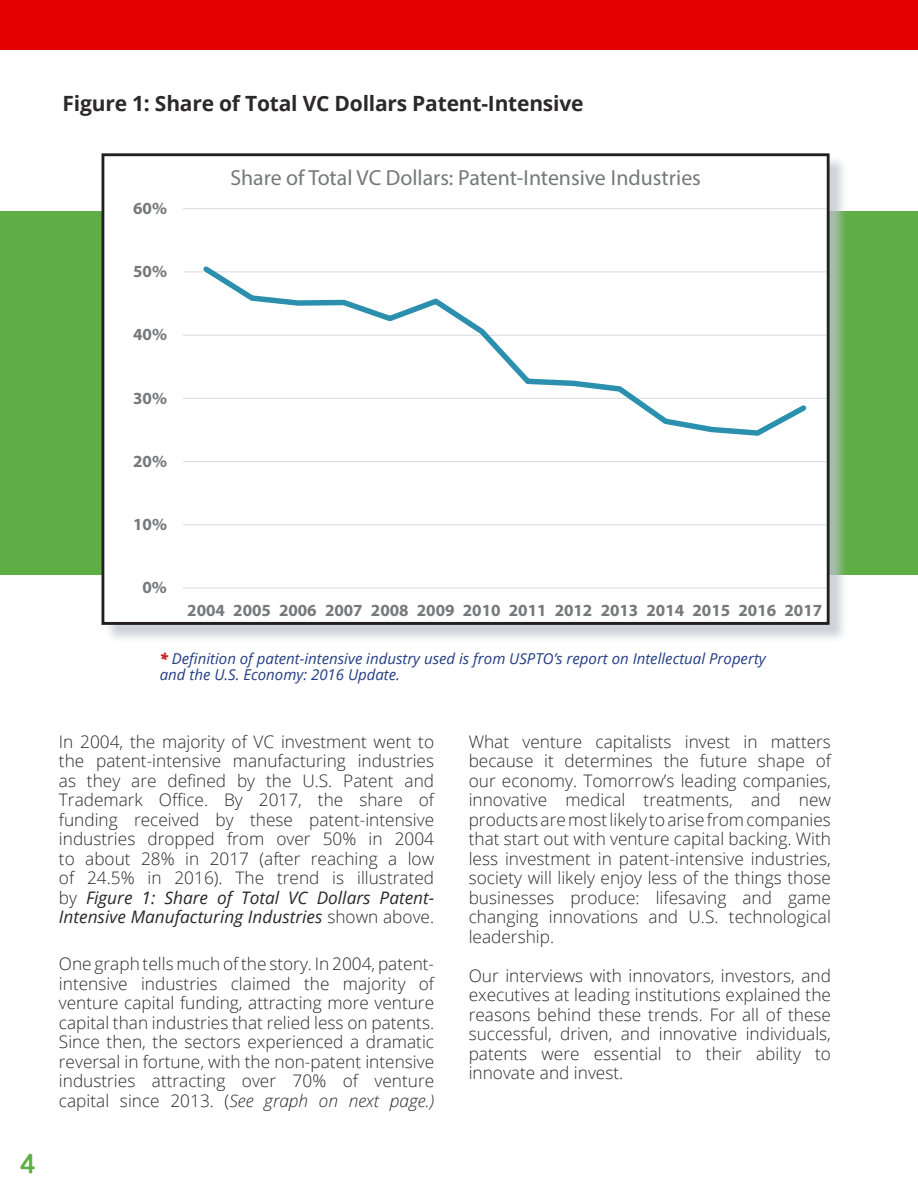
<style>
.page{position:relative;width:918px;height:1188px;background:#fff}
.page>*{position:absolute;margin:0;border:0;box-sizing:border-box;transform-origin:0 0}
.title_2{font:500 27px "Nobile";color:#5fad45}
.t1{font:21.9px "Myriad Pro";color:#76787b}
.body_text{font:700 21px "Open Sans";letter-spacing:-.01em;color:#2b292a}
.body_text-2{font:300 17.25px/19.5px "Open Sans";color:#2b292a;text-align:justify}
.t2{font:700 17.1px "Myriad Pro";letter-spacing:-.005em;color:#76787b}
.t3{font:italic 15px/16.5px "Open Sans";color:#243d84}
.s1{font-weight:800;color:#cc2027}
.s2{font-weight:400;font-style:italic}
.s3{font-style:italic}
</style>
<div class="page">
<hr style="left:917px;top:734px;width:1px;height:339px;background:#243d84">
<div style="left:0;top:0;width:918px;height:49px;background:#e40001"></div>
<div style="left:0;top:212px;width:918px;height:363px;background:#5fad45"></div>
<div style="left:104px;top:156px;width:744px;height:488px;background:#bec3cd;opacity:.75"></div>
<div style="left:104px;top:155px;width:724px;height:467px;background:#fff"></div>
<hr style="left:183px;top:524px;width:643px;height:1px;background:#d8d9db">
<hr style="left:183px;top:461px;width:643px;height:1px;background:#d8d9db">
<hr style="left:183px;top:398px;width:643px;height:1px;background:#d8d9db">
<hr style="left:183px;top:335px;width:643px;height:1px;background:#d8d9db">
<hr style="left:183px;top:271px;width:643px;height:1px;background:#d8d9db">
<hr style="left:183px;top:208px;width:643px;height:1px;background:#d8d9db">
<hr style="left:183px;top:588px;width:643px;height:1px;background:#d8d9db">
<svg style="left:199px;top:266px;width:612px;height:170px"></svg>
<div style="left:102px;top:153px;width:728px;height:472px;border:3px solid #231f20"></div>
<p class="title_2" style="left:19px;top:1138px;width:18px">4</p>
<p class="body_text" style="left:63px;top:89px;width:522px">Figure 1: Share of Total VC Dollars Patent-Intensive</p>
<p class="t2" style="left:133px;top:197px;width:36px">60%</p>
<p class="t2" style="left:133px;top:260px;width:36px">50%</p>
<p class="t2" style="left:133px;top:324px;width:36px">40%</p>
<p class="t2" style="left:133px;top:387px;width:36px">30%</p>
<p class="t2" style="left:133px;top:450px;width:36px">20%</p>
<p class="t2" style="left:133px;top:513px;width:36px">10%</p>
<p class="t2" style="left:143px;top:576px;width:26px">0%</p>
<p class="t1" style="left:230px;top:165px;width:472px">Share of Total VC Dollars: Patent-Intensive Industries</p>
<p class="t2" style="left:187px;top:599px;width:636px">2004 2005 2006 2007 2008 2009 2010 2011 2012 2013 2014 2015 2016 2017</p>
<p class="t3" style="left:160px;top:650px;width:607px"><span class="s1">*</span> Definition of patent-intensive industry used is from USPTO’s report on Intellectual Property and the U.S. Economy: 2016 Update.</p>
<p class="body_text-2" style="left:59px;top:731px;width:377px">In 2004, the majority of VC investment went to the patent-intensive manufacturing industries as they are defined by the U.S. Patent and Trademark Office. By 2017, the share of funding received by these patent-intensive industries dropped from over 50% in 2004 to about 28% in 2017 (after reaching a low of 24.5% in 2016). The trend is illustrated by <span class="s2">Figure 1: Share of Total VC Dollars Patent-Intensive Manufacturing Industries</span> shown above.</p>
<p class="body_text-2" style="left:59px;top:954px;width:377px">One graph tells much of the story. In 2004, patent&shy;intensive industries claimed the majority of venture capital funding, attracting more venture capital than industries that relied less on patents.<br>Since then, the sectors experienced a dramatic reversal in fortune, with the non-patent intensive industries attracting over 70% of venture capital since 2013. (<span class="s3">See graph on next page.)</span></p>
<p class="body_text-2" style="left:469px;top:731px;width:364px">What venture capitalists invest in matters because it determines the future shape of our economy. Tomorrow’s leading companies, innovative medical treatments, and new products are most likely to arise from companies that start out with venture capital backing. With less investment in patent-intensive industries, society will likely enjoy less of the things those businesses produce: lifesaving and game changing innovations and U.S. technological leadership.</p>
<p class="body_text-2" style="left:469px;top:965px;width:364px">Our interviews with innovators, investors, and executives at leading institutions explained the reasons behind these trends. For all of these successful, driven, and innovative individuals, patents were essential to their ability to innovate and invest.</p>
</div>
